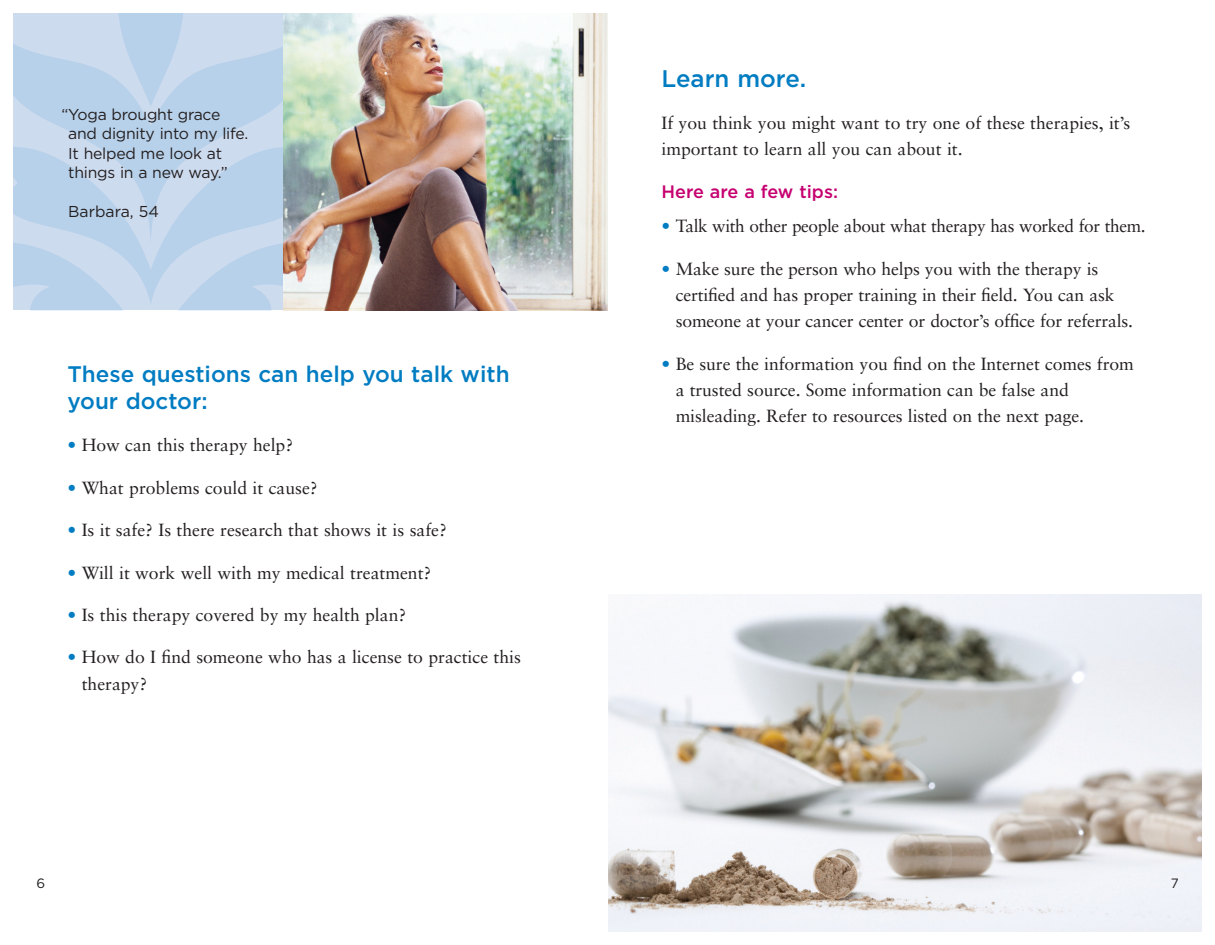
<style>
.page{position:relative;width:1215px;height:945px;background:#fff}
.page>*{position:absolute;margin:0;border:0;box-sizing:border-box;transform-origin:0 0}
.t1{font:500 24px "Gotham";color:#007cc2}
.subtitle{font:500 22.5px/26.2px "Gotham";color:#007cc2}
.subtitle-2{font:500 18px "Gotham";color:#c60170}
.body{font:17.7px/26.2px "Sabon";letter-spacing:-.005em;color:#231f20}
.subtitle-3{font:15.75px/19.5px "Gotham";letter-spacing:-.015em;color:#231f20}
.t2{font:13.5px "Gotham";color:#231f20}
.s1{color:#007cc2}
</style>
<div class="page">
<img style="left:608px;top:594px;width:594px;height:338px">
<svg style="left:114px;top:14px;width:74px;height:8px"></svg>
<svg style="left:14px;top:22px;width:270px;height:123px;background:#c0d5ec"></svg>
<svg style="left:14px;top:145px;width:270px;height:165px;background:#c0d4eb"></svg>
<img style="left:284px;top:14px;width:324px;height:296px">
<p class="subtitle-3" style="left:68px;top:104px;width:182px;text-indent:-7px">“Yoga brought grace and dignity into my life.<br>It helped me look at things in a new way.”</p>
<p class="subtitle-3" style="left:68px;top:202px;width:92px">Barbara, 54</p>
<p class="subtitle" style="left:68px;top:361px;width:444px">These questions can help you talk with your doctor:</p>
<p class="body" style="left:68px;top:432px;width:227px"><span class="s1">•</span> How can this therapy help?</p>
<p class="body" style="left:68px;top:474px;width:252px"><span class="s1">•</span> What problems could it cause?</p>
<p class="body" style="left:68px;top:517px;width:381px"><span class="s1">•</span> Is it safe? Is there research that shows it is safe?</p>
<p class="body" style="left:68px;top:559px;width:365px"><span class="s1">•</span> Will it work well with my medical treatment?</p>
<p class="body" style="left:68px;top:602px;width:340px"><span class="s1">•</span> Is this therapy covered by my health plan?</p>
<p class="body" style="left:82px;top:644px;width:441px;text-indent:-14px"><span class="s1">•</span> How do I find someone who has a license to practice this therapy?</p>
<p class="t2" style="left:37px;top:876px;width:10px">6</p>
<p class="t1" style="left:662px;top:65px;width:146px">Learn more.</p>
<p class="body" style="left:662px;top:110px;width:470px">If you think you might want to try one of these therapies, it’s important to learn all you can about it.</p>
<p class="subtitle-2" style="left:662px;top:181px;width:178px">Here are a few tips:</p>
<p class="body" style="left:662px;top:213px;width:486px"><span class="s1">•</span> Talk with other people about what therapy has worked for them.</p>
<p class="body" style="left:676px;top:255px;width:459px;text-indent:-14px"><span class="s1">•</span> Make sure the person who helps you with the therapy is certified and has proper training in their field. You can ask someone at your cancer center or doctor’s office for referrals.</p>
<p class="body" style="left:676px;top:350px;width:460px;text-indent:-14px"><span class="s1">•</span> Be sure the information you find on the Internet comes from a trusted source. Some information can be false and misleading. Refer to resources listed on the next page.</p>
<p class="t2" style="left:1171px;top:876px;width:10px">7</p>
</div>
